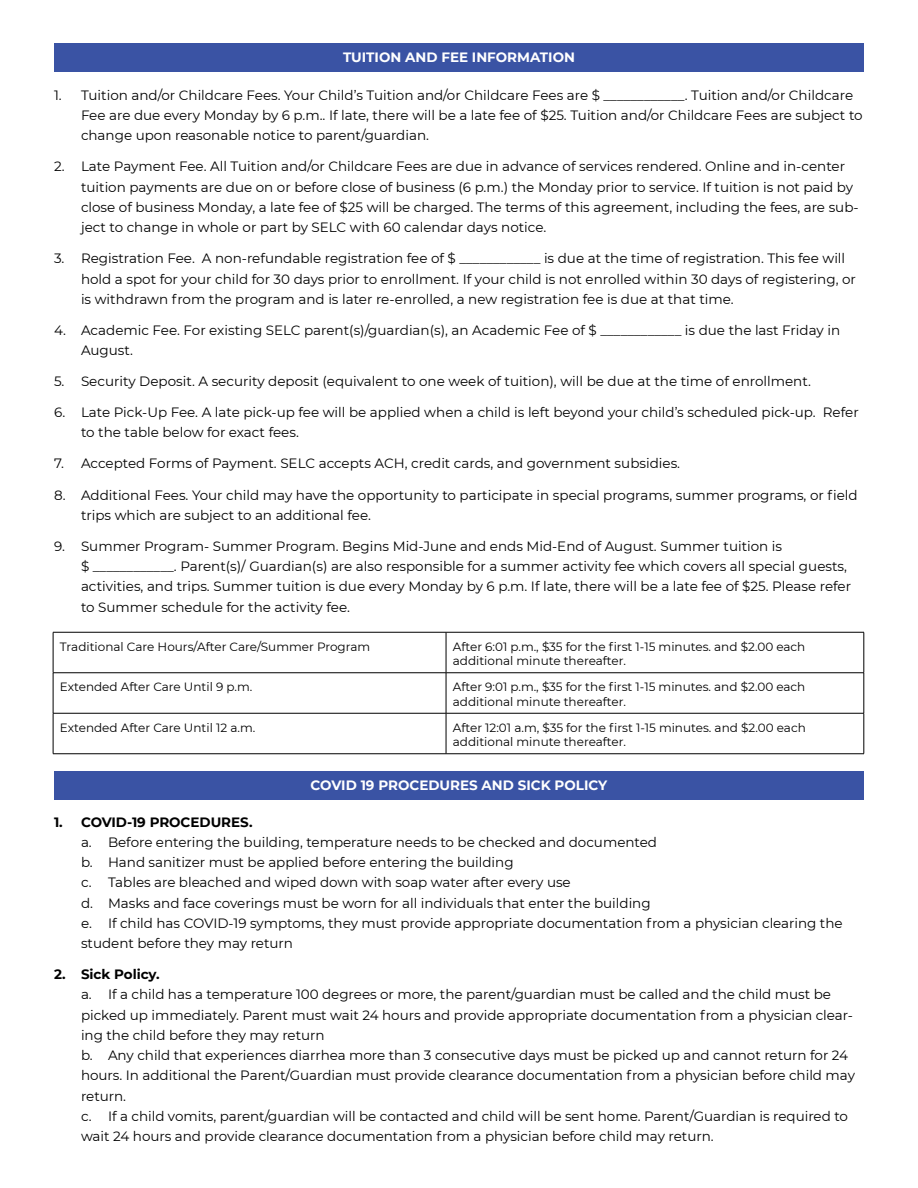
<style>
.page{position:relative;width:918px;height:1188px;background:#fff}
.page>*{position:absolute;margin:0;border:0;box-sizing:border-box;transform-origin:0 0}
.t1{font:13.5px/20.2px "Montserrat";color:#000}
.t2{font:700 13.5px "Montserrat";color:#fff}
.t3{font:700 13.5px "Montserrat";color:#000}
.t4{font:12px/14.4px "Montserrat";color:#000}
</style>
<div class="page">
<div style="left:54px;top:44px;width:810px;height:28px;background:#3a53a4"></div>
<div style="left:54px;top:771px;width:810px;height:28px;background:#3a53a4"></div>
<hr style="left:53px;top:673px;width:393px;height:1px;background:#000">
<hr style="left:446px;top:673px;width:418px;height:1px;background:#000">
<hr style="left:53px;top:713px;width:393px;height:1px;background:#000">
<hr style="left:446px;top:713px;width:418px;height:1px;background:#000">
<hr style="left:53px;top:754px;width:393px;height:1px;background:#000">
<hr style="left:446px;top:754px;width:418px;height:1px;background:#000">
<hr style="left:53px;top:632px;width:393px;height:1px;background:#000">
<hr style="left:53px;top:632px;width:1px;height:41px;background:#000">
<hr style="left:446px;top:632px;width:418px;height:1px;background:#000">
<hr style="left:53px;top:673px;width:1px;height:40px;background:#000">
<hr style="left:53px;top:713px;width:1px;height:41px;background:#000">
<hr style="left:446px;top:632px;width:1px;height:41px;background:#000">
<hr style="left:864px;top:632px;width:1px;height:41px;background:#000">
<hr style="left:446px;top:673px;width:1px;height:40px;background:#000">
<hr style="left:864px;top:673px;width:1px;height:40px;background:#000">
<hr style="left:446px;top:713px;width:1px;height:41px;background:#000">
<hr style="left:864px;top:713px;width:1px;height:41px;background:#000">
<p class="t2" style="left:343px;top:48px;width:233px">TUITION AND FEE INFORMATION</p>
<p class="t1" style="left:81px;top:85px;width:783px;text-indent:-27px">1. Tuition and/or Childcare Fees. Your Child’s Tuition and/or Childcare Fees are $ ____________. Tuition and/or Childcare<br>Fee are due every Monday by 6 p.m.. If late, there will be a late fee of $25. Tuition and/or Childcare Fees are subject to change upon reasonable notice to parent/guardian.</p>
<p class="t1" style="left:81px;top:156px;width:779px;text-indent:-27px">2. Late Payment Fee. All Tuition and/or Childcare Fees are due in advance of services rendered. Online and in-center tuition payments are due on or before close of business (6 p.m.) the Monday prior to service. If tuition is not paid by close of business Monday, a late fee of $25 will be charged. The terms of this agreement, including the fees, are sub&shy;ject to change in whole or part by SELC with 60 calendar days notice.</p>
<p class="t1" style="left:81px;top:248px;width:776px;text-indent:-27px">3. Registration Fee. A non-refundable registration fee of $ ____________ is due at the time of registration. This fee will hold a spot for your child for 30 days prior to enrollment. If your child is not enrolled within 30 days of registering, or is withdrawn from the program and is later re-enrolled, a new registration fee is due at that time.</p>
<p class="t1" style="left:81px;top:319px;width:761px;text-indent:-27px">4. Academic Fee. For existing SELC parent(s)/guardian(s), an Academic Fee of $ ____________ is due the last Friday in<br>August.</p>
<p class="t1" style="left:54px;top:371px;width:758px">5. Security Deposit. A security deposit (equivalent to one week of tuition), will be due at the time of enrollment.</p>
<p class="t1" style="left:81px;top:402px;width:779px;text-indent:-27px">6. Late Pick-Up Fee. A late pick-up fee will be applied when a child is left beyond your child’s scheduled pick-up. Refer to the table below for exact fees.</p>
<p class="t1" style="left:54px;top:453px;width:628px">7. Accepted Forms of Payment. SELC accepts ACH, credit cards, and government subsidies.</p>
<p class="t1" style="left:81px;top:484px;width:778px;text-indent:-27px">8. Additional Fees. Your child may have the opportunity to participate in special programs, summer programs, or field trips which are subject to an additional fee.</p>
<p class="t1" style="left:81px;top:535px;width:772px;text-indent:-27px">9. Summer Program- Summer Program. Begins Mid-June and ends Mid-End of August. Summer tuition is<br>$ ____________. Parent(s)/ Guardian(s) are also responsible for a summer activity fee which covers all special guests, activities, and trips. Summer tuition is due every Monday by 6 p.m. If late, there will be a late fee of $25. Please refer to Summer schedule for the activity fee.</p>
<p class="t4" style="left:60px;top:639px;width:312px">Traditional Care Hours/After Care/Summer Program</p>
<p class="t4" style="left:453px;top:639px;width:354px">After 6:01 p.m., $35 for the first 1-15 minutes. and $2.00 each additional minute thereafter.</p>
<p class="t4" style="left:60px;top:679px;width:194px">Extended After Care Until 9 p.m.</p>
<p class="t4" style="left:453px;top:679px;width:354px">After 9:01 p.m., $35 for the first 1-15 minutes. and $2.00 each additional minute thereafter.</p>
<p class="t4" style="left:60px;top:720px;width:197px">Extended After Care Until 12 a.m.</p>
<p class="t4" style="left:453px;top:720px;width:355px">After 12:01 a.m, $35 for the first 1-15 minutes. and $2.00 each additional minute thereafter.</p>
<p class="t2" style="left:311px;top:776px;width:298px">COVID 19 PROCEDURES AND SICK POLICY</p>
<p class="t3" style="left:54px;top:812px;width:200px">1. COVID-19 PROCEDURES.</p>
<p class="t1" style="left:81px;top:831px;width:763px">a. Before entering the building, temperature needs to be checked and documented<br>b. Hand sanitizer must be applied before entering the building<br>c. Tables are bleached and wiped down with soap water after every use<br>d. Masks and face coverings must be worn for all individuals that enter the building<br>e. If child has COVID-19 symptoms, they must provide appropriate documentation from a physician clearing the student before they may return</p>
<p class="t3" style="left:54px;top:965px;width:107px">2. Sick Policy.</p>
<p class="t1" style="left:81px;top:984px;width:776px">a. If a child has a temperature 100 degrees or more, the parent/guardian must be called and the child must be picked up immediately. Parent must wait 24 hours and provide appropriate documentation from a physician clear&shy;ing the child before they may return<br>b. Any child that experiences diarrhea more than 3 consecutive days must be picked up and cannot return for 24 hours. In additional the Parent/Guardian must provide clearance documentation from a physician before child may return.<br>c. If a child vomits, parent/guardian will be contacted and child will be sent home. Parent/Guardian is required to wait 24 hours and provide clearance documentation from a physician before child may return.</p>
</div>
